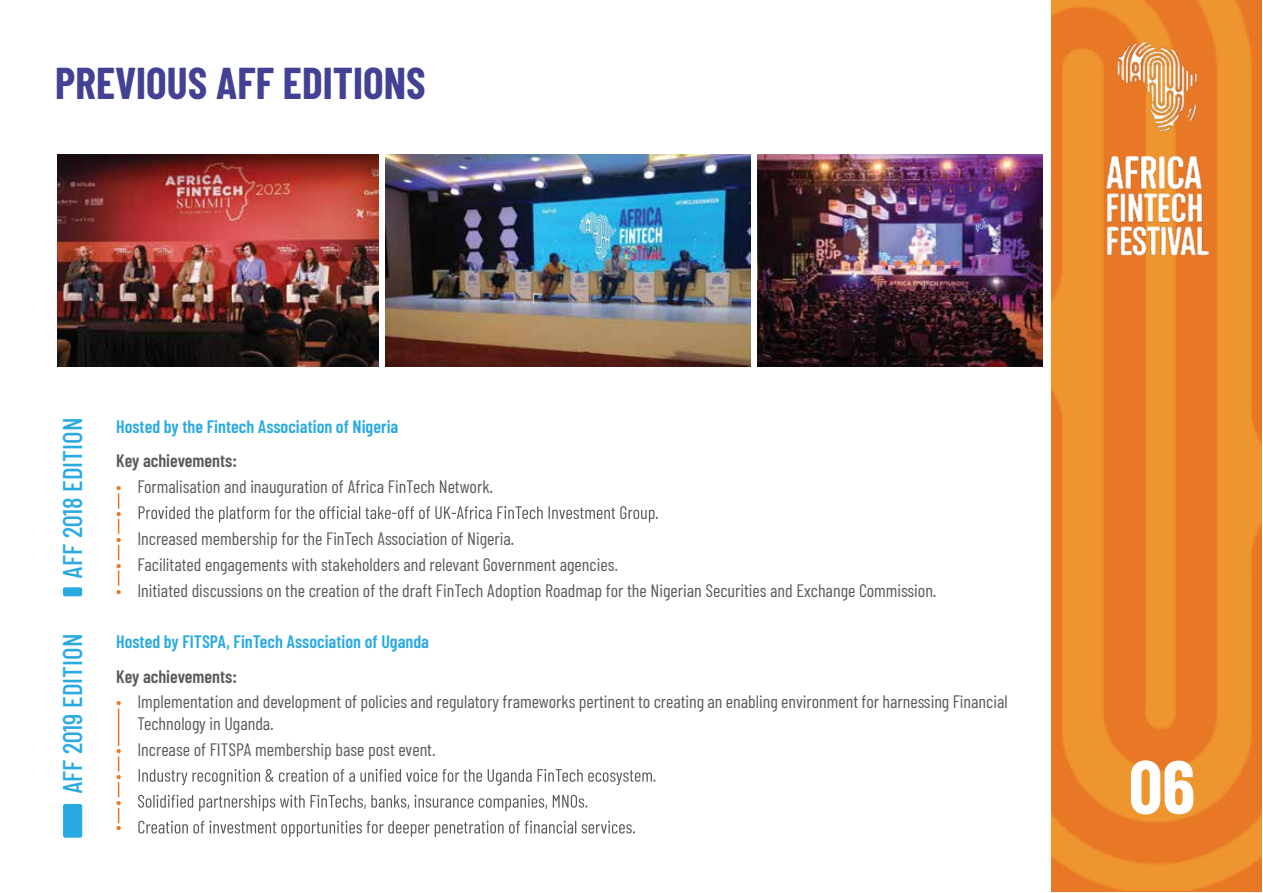
<style>
.page{position:relative;width:1263px;height:893px;background:#fff}
.page>*{position:absolute;margin:0;border:0;box-sizing:border-box;transform-origin:0 0}
.t1{font:700 75px "Barlow Condensed";color:#fff}
.t2{font:700 43.5px "Barlow Condensed";color:#434194}
.t3{font:500 27px "Barlow Condensed";color:#29aae1}
.t4{font:18px/25.8px "Barlow Condensed";color:#595a5c}
.t5{font:600 18px "Barlow Condensed";color:#29aae1}
.t6{font:600 18px "Barlow Condensed";color:#595a5c}
.s1{color:#e97826}
</style>
<div class="page">
<img style="left:1052px;top:0;width:210px;height:890px">
<img style="left:1115px;top:40px;width:84px;height:93px">
<img style="left:1105px;top:155px;width:104px;height:100px">
<svg style="left:139px;top:506px;width:519px;height:16px"></svg>
<svg style="left:139px;top:769px;width:516px;height:16px"></svg>
<svg style="left:138px;top:795px;width:449px;height:16px"></svg>
<svg style="left:138px;top:821px;width:497px;height:16px"></svg>
<svg style="left:118px;top:494px;width:1px;height:14px"></svg>
<hr style="left:118px;top:709px;width:1px;height:36px;background:#e97826">
<svg style="left:118px;top:545px;width:1px;height:15px"></svg>
<svg style="left:118px;top:519px;width:1px;height:14px"></svg>
<svg style="left:118px;top:571px;width:1px;height:14px"></svg>
<svg style="left:118px;top:757px;width:1px;height:14px"></svg>
<svg style="left:118px;top:782px;width:1px;height:15px"></svg>
<svg style="left:118px;top:808px;width:1px;height:15px"></svg>
<div style="left:63px;top:587px;width:19px;height:9px;background:#29aae1;border-radius:2px"></div>
<div style="left:63px;top:804px;width:19px;height:34px;background:#29aae1;border-radius:2px"></div>
<img style="left:58px;top:155px;width:321px;height:212px">
<img style="left:385px;top:155px;width:365px;height:211px">
<img style="left:757px;top:155px;width:285px;height:211px">
<h2 class="t2" style="left:55px;top:56px;width:372px">PREVIOUS AFF EDITIONS</h2>
<h3 class="t3" style="left:56px;top:579px;width:162px;rotate:-90deg">AFF 2018 EDITION</h3>
<h3 class="t3" style="left:56px;top:794px;width:162px;rotate:-90deg">AFF 2019 EDITION</h3>
<p class="t5" style="left:116px;top:415px;width:284px">Hosted by the Fintech Association of Nigeria</p>
<p class="t6" style="left:116px;top:450px;width:122px">Key achievements:</p>
<p class="t4" style="left:116px;top:473px;width:379px"><span class="s1">•</span> Formalisation and inauguration of Africa FinTech Network. <span class="s1">•</span></p>
<p class="t4" style="left:116px;top:525px;width:400px"><span class="s1">•</span> Increased membership for the FinTech Association of Nigeria.</p>
<p class="t4" style="left:116px;top:551px;width:504px"><span class="s1">•</span> Facilitated engagements with stakeholders and relevant Government agencies.</p>
<p class="t4" style="left:116px;top:577px;width:822px"><span class="s1">•</span> Initiated discussions on the creation of the draft FinTech Adoption Roadmap for the Nigerian Securities and Exchange Commission.</p>
<p class="t5" style="left:116px;top:630px;width:314px">Hosted by FITSPA, FinTech Association of Uganda</p>
<p class="t6" style="left:116px;top:665px;width:122px">Key achievements:</p>
<p class="t4" style="left:137px;top:691px;width:872px;line-height:21.6px;text-indent:-21px"><span class="s1">•</span> Implementation and development of policies and regulatory frameworks pertinent to creating an enabling environment for harnessing Financial<br>Technology in Uganda.</p>
<p class="t4" style="left:116px;top:736px;width:321px"><span class="s1">•</span> Increase of FITSPA membership base post event. <span class="s1">•<br>•<br>•</span></p>
<h1 class="t1" style="left:1129px;top:740px;width:67px">06</h1>
</div>
